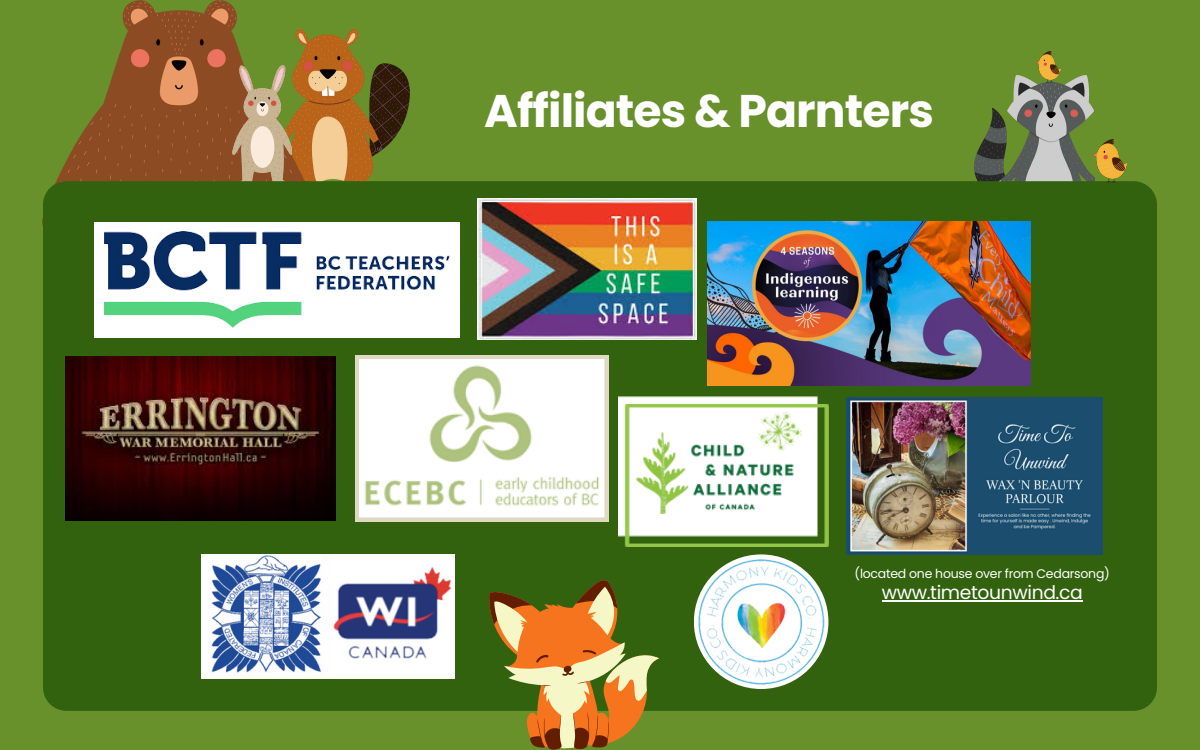
<style>
.page{position:relative;width:1200px;height:750px;background:#68902b}
.page>*{position:absolute;margin:0;border:0;box-sizing:border-box;transform-origin:0 0}
.t1{font:700 45.75px "Poppins";letter-spacing:-.02em;color:#fff}
.t2{font:18.75px "Poppins";letter-spacing:-.02em;color:#fff}
.t3{font:12.5px "Poppins";letter-spacing:-.02em;color:#fff}
</style>
<div class="page">
<img style="left:974px;top:75px;width:120px;height:106px">
<img style="left:319px;top:30px;width:91px;height:151px">
<img style="left:43px;top:0;width:276px;height:200px">
<img style="left:232px;top:66px;width:60px;height:115px">
<div style="left:43px;top:181px;width:1113px;height:530px;background:#32620e;border-radius:23px"></div>
<img style="left:1093px;top:139px;width:34px;height:43px">
<img style="left:1037px;top:52px;width:24px;height:31px">
<div style="left:95px;top:222px;width:365px;height:115px;background:#fff"></div>
<img style="left:105px;top:231px;width:345px;height:97px">
<svg style="left:355px;top:355px;width:253px;height:166px;background:#f2f4eb"></svg>
<img style="left:697px;top:557px;width:128px;height:129px">
<img style="left:708px;top:222px;width:322px;height:164px">
<svg style="left:489px;top:580px;width:170px;height:170px"></svg>
<img style="left:846px;top:397px;width:256px;height:158px">
<img style="left:66px;top:357px;width:270px;height:164px">
<img style="left:202px;top:554px;width:252px;height:124px">
<img style="left:619px;top:397px;width:209px;height:150px">
<img style="left:478px;top:199px;width:218px;height:140px">
<hr style="left:882px;top:600px;width:201px;height:2px;background:#fff">
<p class="t1" style="left:484px;top:79px;width:451px">Affiliates &amp; Parnters</p>
<p class="t3" style="left:855px;top:565px;width:257px">(located one house over from Cedarsong)</p>
<p class="t2" style="left:882px;top:580px;width:203px">www.timetounwind.ca</p>
</div>
